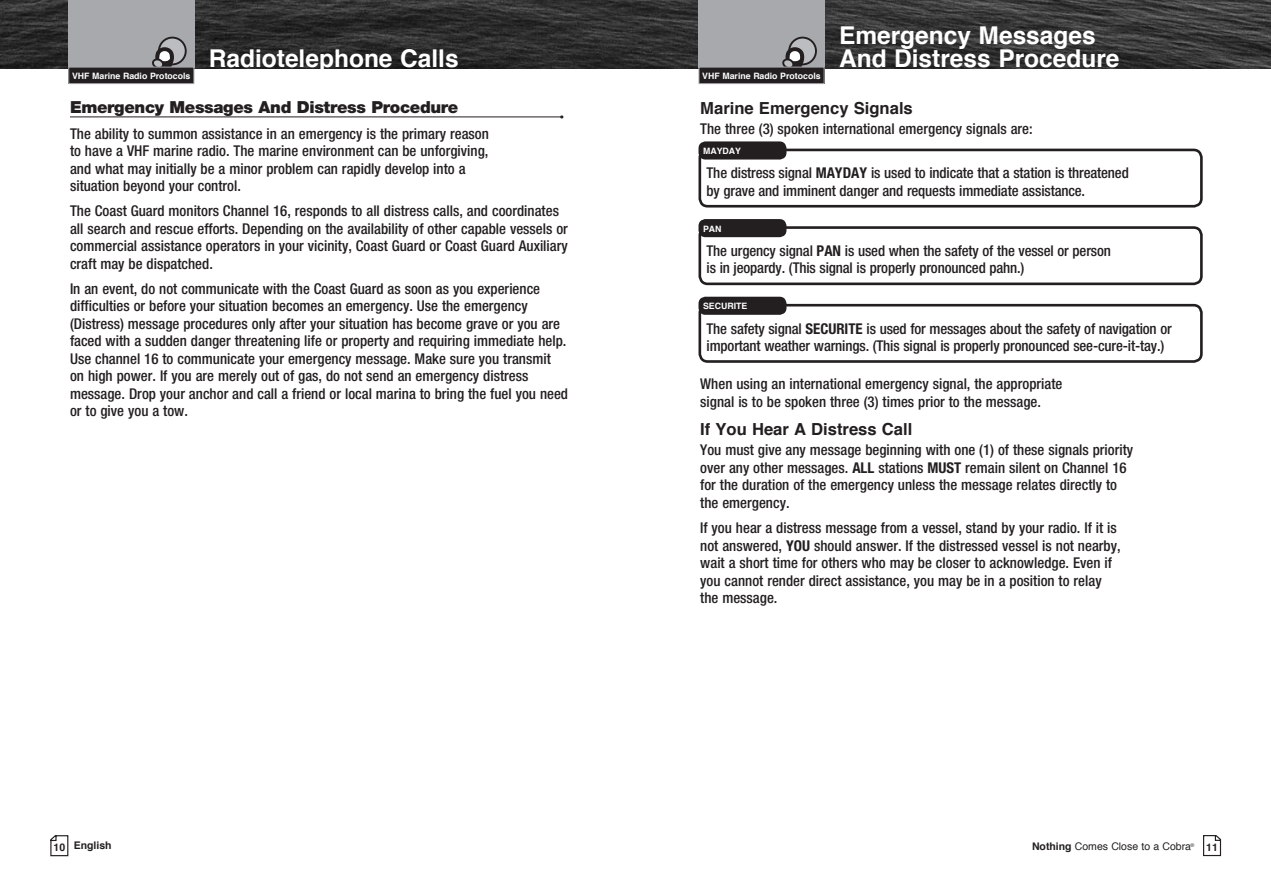
<style>
.page{position:relative;width:1271px;height:893px;background:#fff}
.page>*{position:absolute;margin:0;border:0;box-sizing:border-box;transform-origin:0 0}
.Header-TOC_1{font:700 24.5px/22.8px "Helvetica";color:#fff}
.Subhead_2{font:700 16.62px "Helvetica";color:#231f20}
.Subhead_1{font:900 16.62px "Helvetica Neue LT Std";letter-spacing:-.02em;color:#231f20}
.Body_Condensed{font:500 condensed 14.88px/17.5px "Helvetica Neue LT Std";color:#231f20}
.Body_Condensed_w___0{font:500 condensed 14.88px/17.5px "Helvetica Neue LT Std";color:#231f20}
.Distress_Signals{font:500 condensed 14.88px/17.5px "Helvetica Neue LT Std";letter-spacing:-.01em;color:#231f20}
.Body_Condensed_W__6{font:500 condensed 14.88px/17.5px "Helvetica Neue LT Std";color:#231f20}
.Subhead_1-2{font:700 14px "Helvetica";color:#231f20}
.t1{font:10.5px "Helvetica";color:#231f20}
.body{font:700 10.5px "Helvetica";color:#231f20}
.t2{font:700 8.75px "Helvetica";color:#fff}
.s1{font-weight:700}
</style>
<div class="page">
<svg style="left:50px;top:835px;width:19px;height:21px"></svg>
<div style="left:698px;top:149px;width:504px;height:58px;border:3px solid #231f20;border-radius:8px"></div>
<div style="left:698px;top:141px;width:88px;height:18px;background:#231f20;border-radius:7px"></div>
<div style="left:698px;top:226px;width:504px;height:59px;border:3px solid #231f20;border-radius:8px"></div>
<div style="left:698px;top:219px;width:88px;height:18px;background:#231f20;border-radius:7px"></div>
<div style="left:698px;top:304px;width:504px;height:59px;border:3px solid #231f20;border-radius:8px"></div>
<div style="left:698px;top:297px;width:88px;height:18px;background:#231f20;border-radius:7px"></div>
<img style="left:635px;top:0;width:635px;height:68px">
<svg style="left:0;top:0;width:635px;height:68px;background:#2d2d2d"></svg>
<svg style="left:1203px;top:835px;width:18px;height:21px"></svg>
<hr style="left:70px;top:116px;width:493px;height:1px;background:#231f20">
<div style="left:68px;top:0;width:126px;height:68px;background:#a8a9ad"></div>
<div style="left:159px;top:38px;width:27px;height:26px;background:#bcbdc0;border-radius:50%"></div>
<div style="left:158px;top:37px;width:29px;height:28px;border:2px solid #231f20;border-radius:50%"></div>
<svg style="left:152px;top:47px;width:22px;height:20px"></svg>
<div style="left:69px;top:67px;width:125px;height:17px;background:#231f20"></div>
<div style="left:68px;top:67px;width:126px;height:17px;border:1px solid #a8a9ad"></div>
<div style="left:698px;top:0;width:126px;height:68px;background:#a8a9ad"></div>
<div style="left:789px;top:38px;width:27px;height:26px;background:#bcbdc0;border-radius:50%"></div>
<div style="left:788px;top:37px;width:29px;height:28px;border:2px solid #231f20;border-radius:50%"></div>
<svg style="left:782px;top:47px;width:22px;height:20px"></svg>
<div style="left:699px;top:67px;width:125px;height:17px;background:#231f20"></div>
<div style="left:698px;top:67px;width:126px;height:17px;border:1px solid #a8a9ad"></div>
<svg style="left:0;top:0;width:6px;height:6px"></svg>
<svg style="left:1264px;top:0;width:7px;height:6px"></svg>
<p class="Header-TOC_1" style="left:209px;top:47px;width:251px">Radiotelephone Calls</p>
<p class="t2" style="left:72px;top:69px;width:120px">VHF Marine Radio Protocols</p>
<p class="t2" style="left:702px;top:69px;width:120px">VHF Marine Radio Protocols</p>
<p class="Header-TOC_1" style="left:839px;top:24px;width:282px">Emergency Messages<br>And Distress Procedure</p>
<p class="Subhead_1" style="left:70px;top:98px;width:390px">Emergency Messages And Distress Procedure</p>
<p class="Subhead_1-2" style="left:559px;top:106px;width:6px">•</p>
<p class="Body_Condensed_w___0" style="left:70px;top:124px;width:420px">The ability to summon assistance in an emergency is the primary reason to have a VHF marine radio. The marine environment can be unforgiving, and what may initially be a minor problem can rapidly develop into a situation beyond your control.</p>
<p class="Body_Condensed_w___0" style="left:70px;top:202px;width:499px">The Coast Guard monitors Channel 16, responds to all distress calls, and coordinates all search and rescue efforts. Depending on the availability of other capable vessels or commercial assistance operators in your vicinity, Coast Guard or Coast Guard Auxiliary craft may be dispatched.</p>
<p class="Body_Condensed" style="left:70px;top:279px;width:499px">In an event, do not communicate with the Coast Guard as soon as you experience difficulties or before your situation becomes an emergency. Use the emergency (Distress) message procedures only after your situation has become grave or you are faced with a sudden danger threatening life or property and requiring immediate help.<br>Use channel 16 to communicate your emergency message. Make sure you transmit on high power. If you are merely out of gas, do not send an emergency distress message. Drop your anchor and call a friend or local marina to bring the fuel you need or to give you a tow.</p>
<p class="body" style="left:54px;top:838px;width:13px">10</p>
<p class="body" style="left:74px;top:837px;width:39px">English</p>
<p class="Subhead_2" style="left:700px;top:95px;width:214px">Marine Emergency Signals</p>
<p class="Body_Condensed" style="left:700px;top:120px;width:334px">The three (3) spoken international emergency signals are:</p>
<p class="Distress_Signals" style="left:706px;top:164px;width:424px">The distress signal <span class="s1">MAYDAY</span> is used to indicate that a station is threatened by grave and imminent danger and requests immediate assistance.</p>
<p class="t2" style="left:703px;top:144px;width:39px">MAYDAY</p>
<p class="t2" style="left:703px;top:221px;width:20px">PAN</p>
<p class="Distress_Signals" style="left:706px;top:242px;width:406px">The urgency signal <span class="s1">PAN</span> is used when the safety of the vessel or person is in jeopardy. (This signal is properly pronounced pahn.)</p>
<p class="t2" style="left:703px;top:299px;width:46px">SECURITE</p>
<p class="Distress_Signals" style="left:706px;top:319px;width:467px">The safety signal <span class="s1">SECURITE</span> is used for messages about the safety of navigation or important weather warnings. (This signal is properly pronounced see-cure-it-tay.)</p>
<p class="Body_Condensed" style="left:700px;top:375px;width:364px">When using an international emergency signal, the appropriate signal is to be spoken three (3) times prior to the message.</p>
<p class="Subhead_2" style="left:700px;top:416px;width:214px">If You Hear A Distress Call</p>
<p class="Body_Condensed_W__6" style="left:700px;top:441px;width:434px">You must give any message beginning with one (1) of these signals priority over any other messages. <span class="s1">ALL</span> stations <span class="s1">MUST</span> remain silent on Channel 16 for the duration of the emergency unless the message relates directly to the emergency.</p>
<p class="Body_Condensed" style="left:700px;top:518px;width:422px">If you hear a distress message from a vessel, stand by your radio. If it is not answered, <span class="s1">YOU</span> should answer. If the distressed vessel is not nearby, wait a short time for others who may be closer to acknowledge. Even if you cannot render direct assistance, you may be in a position to relay the message.</p>
<p class="t1" style="left:1032px;top:838px;width:164px"><span class="s1">Nothing</span> Comes Close to a Cobra<sup>®</sup></p>
<p class="body" style="left:1206px;top:838px;width:13px">11</p>
</div>
